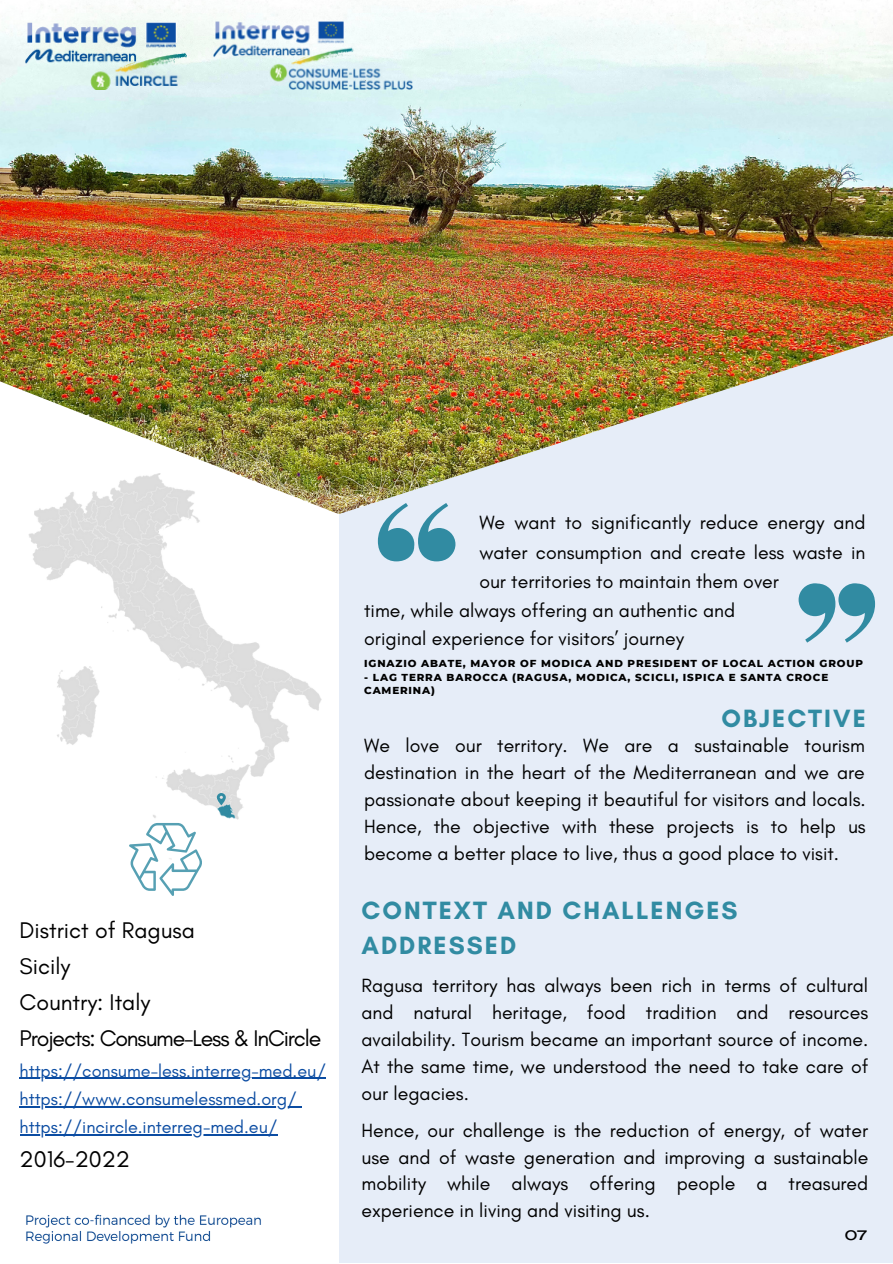
<style>
.page{position:relative;width:893px;height:1264px;background:#fff}
.page>*{position:absolute;margin:0;border:0;box-sizing:border-box;transform-origin:0 0}
.t1{font:700 25.5px/34.8px "Glacial Indifference";letter-spacing:.08em;color:#318ba2}
.t2{font:23.1px/36px "Glacial Indifference";color:#000}
.t3{font:19.5px/26.8px "Glacial Indifference";color:#000;text-align:justify}
.t4{font:18px/28px "Glacial Indifference";color:#0b4ca2}
.t5{font:500 13.5px "Agrandir Grand";color:#000}
.t6{font:800 10.35px/13.8px "Montserrat";letter-spacing:.08em;color:#000}
</style>
<div class="page">
<div style="left:0;top:0;width:892px;height:1262px;background:#e6edf8"></div>
<img style="left:0;top:0;width:892px;height:374px">
<img style="left:0;top:374px;width:336px;height:99px">
<img style="left:336px;top:330px;width:556px;height:178px">
<div style="left:0;top:514px;width:338px;height:748px;background:#fff"></div>
<svg style="left:378px;top:503px;width:77px;height:58px"></svg>
<svg style="left:798px;top:583px;width:77px;height:59px"></svg>
<img style="left:0;top:473px;width:359px;height:392px">
<svg style="left:217px;top:793px;width:9px;height:12px"></svg>
<img style="left:25px;top:22px;width:161px;height:67px">
<img style="left:213px;top:22px;width:199px;height:67px">
<hr style="left:20px;top:1077px;width:306px;height:2px;background:#0b4ca2">
<hr style="left:20px;top:1105px;width:277px;height:2px;background:#0b4ca2">
<hr style="left:20px;top:1134px;width:257px;height:1px;background:#0b4ca2">
<svg style="left:129px;top:822px;width:73px;height:74px"></svg>
<img style="left:26px;top:1214px;width:235px;height:30px">
<p class="t2" style="left:20px;top:912px;width:303px">District of Ragusa<br>Sicily<br>Country: Italy<br>Projects: Consume-Less &amp; InCircle</p>
<p class="t4" style="left:20px;top:1056px;width:308px">https://consume-less.interreg-med.eu/ https://www.consumelessmed.org/ https://incircle.interreg-med.eu/</p>
<p class="t2" style="left:20px;top:1140px;width:112px">2016-2022</p>
<p class="t3" style="left:479px;top:509px;width:388px">We want to significantly reduce energy and</p>
<p class="t3" style="left:479px;top:538px;width:387px">water consumption and create less waste in</p>
<p class="t3" style="left:479px;top:567px;width:301px">our territories to maintain them over</p>
<p class="t3" style="left:364px;top:596px;width:372px">time, while always offering an authentic and</p>
<p class="t3" style="left:364px;top:624px;width:321px">original experience for visitors’ journey</p>
<p class="t6" style="left:364px;top:656px;width:500px">IGNAZIO ABATE, MAYOR OF MODICA AND PRESIDENT OF LOCAL ACTION GROUP</p>
<p class="t6" style="left:364px;top:670px;width:465px">- LAG TERRA BAROCCA (RAGUSA, MODICA, SCICLI, ISPICA E SANTA CROCE<br>CAMERINA)</p>
<h1 class="t1" style="left:721px;top:700px;width:146px">OBJECTIVE</h1>
<p class="t3" style="left:364px;top:731px;width:503px">We love our territory. We are a sustainable tourism destination in the heart of the Mediterranean and we are passionate about keeping it beautiful for visitors and locals.<br>Hence, the objective with these projects is to help us become a better place to live, thus a good place to visit.</p>
<h1 class="t1" style="left:361px;top:892px;width:377px">CONTEXT AND CHALLENGES<br>ADDRESSED</h1>
<p class="t3" style="left:361px;top:972px;width:508px">Ragusa territory has always been rich in terms of cultural and natural heritage, food tradition and resources availability. Tourism became an important source of income.<br>At the same time, we understood the need to take care of our legacies.</p>
<p class="t3" style="left:361px;top:1116px;width:508px">Hence, our challenge is the reduction of energy, of water use and of waste generation and improving a sustainable mobility while always offering people a treasured experience in living and visiting us.</p>
<p class="t5" style="left:844px;top:1229px;width:24px">07</p>
</div>
